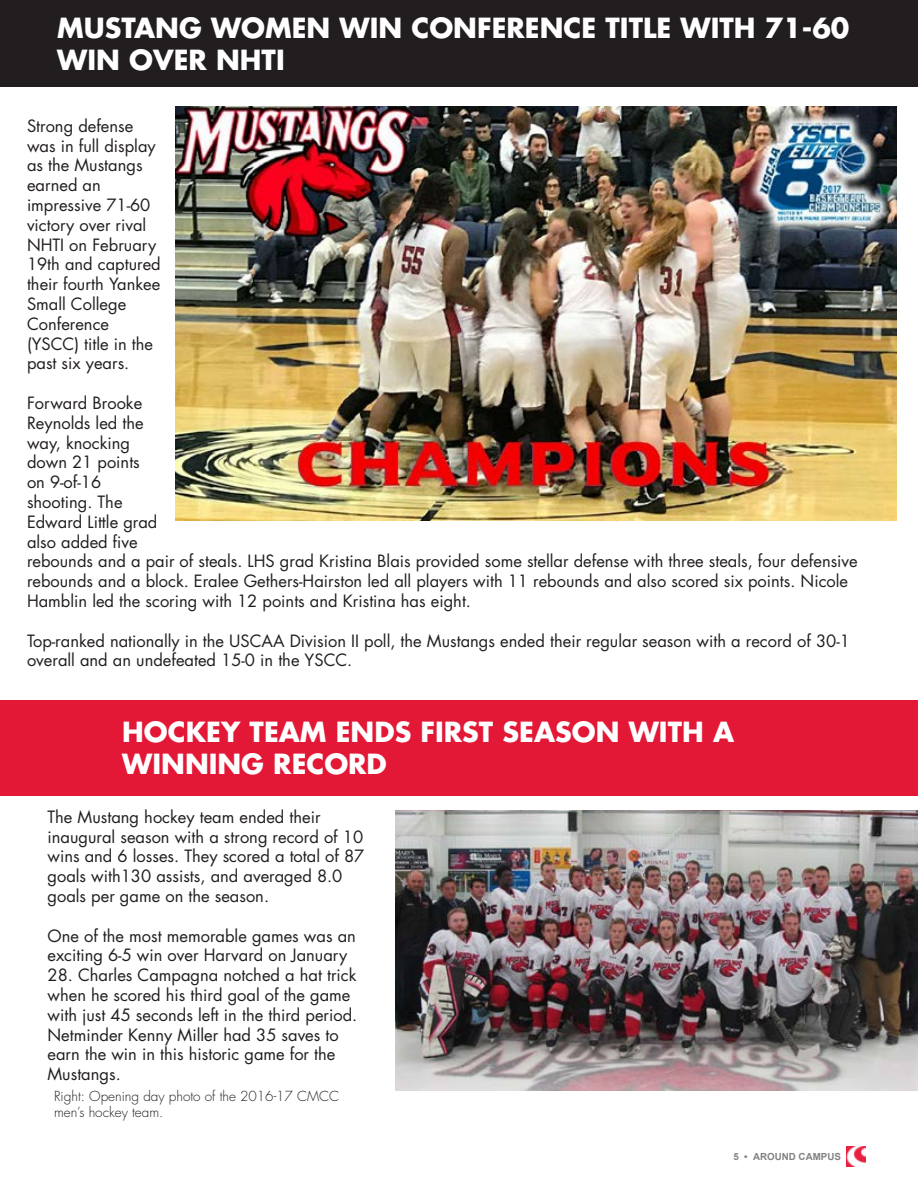
<style>
.page{position:relative;width:918px;height:1188px;background:#fff}
.page>*{position:absolute;margin:0;border:0;box-sizing:border-box;transform-origin:0 0}
.t1{font:700 27px/32.4px "Futura LT";color:#fff}
.t2{font:16.5px/19.8px "Futura LT";color:#221e1f}
.t3{font:300 13.5px/16.2px "Futura LT";color:#221e1f}
.t4{font:700 9.75px "Arial";color:#808284}
</style>
<div class="page">
<img style="left:847px;top:1147px;width:19px;height:19px">
<div style="left:0;top:0;width:918px;height:86px;background:#221e1f"></div>
<img style="left:176px;top:106px;width:720px;height:414px">
<div style="left:0;top:700px;width:918px;height:96px;background:#e31736"></div>
<img style="left:395px;top:810px;width:523px;height:281px">
<h1 class="t1" style="left:57px;top:11px;width:794px">MUSTANG WOMEN WIN CONFERENCE TITLE WITH 71-60<br>WIN OVER NHTI</h1>
<p class="t2" style="left:27px;top:116px;width:135px">Strong defense was in full display as the Mustangs earned an impressive 71-60 victory over rival<br>NHTI on February<br>19th and captured their fourth Yankee<br>Small College<br>Conference (YSCC) title in the past six years.</p>
<p class="t2" style="left:27px;top:393px;width:832px">Forward Brooke<br>Reynolds led the<br>way, knocking<br>down 21 points<br>on 9-of-16<br>shooting. The<br>Edward Little grad<br>also added five<br>rebounds and a pair of steals. LHS grad Kristina Blais provided some stellar defense with three steals, four defensive rebounds and a block. Eralee Gethers-Hairston led all players with 11 rebounds and also scored six points. Nicole Hamblin led the scoring with 12 points and Kristina has eight.</p>
<p class="t2" style="left:27px;top:631px;width:824px">Top-ranked nationally in the USCAA Division II poll, the Mustangs ended their regular season with a record of 30-1 overall and an undefeated 15-0 in the YSCC.</p>
<h1 class="t1" style="left:122px;top:715px;width:613px">HOCKEY TEAM ENDS FIRST SEASON WITH A<br>WINNING RECORD</h1>
<p class="t2" style="left:48px;top:807px;width:318px">The Mustang hockey team ended their inaugural season with a strong record of 10 wins and 6 losses. They scored a total of 87 goals with130 assists, and averaged 8.0 goals per game on the season.</p>
<p class="t2" style="left:48px;top:926px;width:310px">One of the most memorable games was an exciting 6-5 win over Harvard on January</p>
<p class="t2" style="left:48px;top:965px;width:311px">28. Charles Campagna notched a hat trick when he scored his third goal of the game with just 45 seconds left in the third period.<br>Netminder Kenny Miller had 35 saves to earn the win in this historic game for the Mustangs.</p>
<p class="t3" style="left:54px;top:1088px;width:287px">Right: Opening day photo of the 2016-17 CMCC men’s hockey team.</p>
<p class="t4" style="left:733px;top:1149px;width:109px">5 • AROUND CAMPUS</p>
</div>
